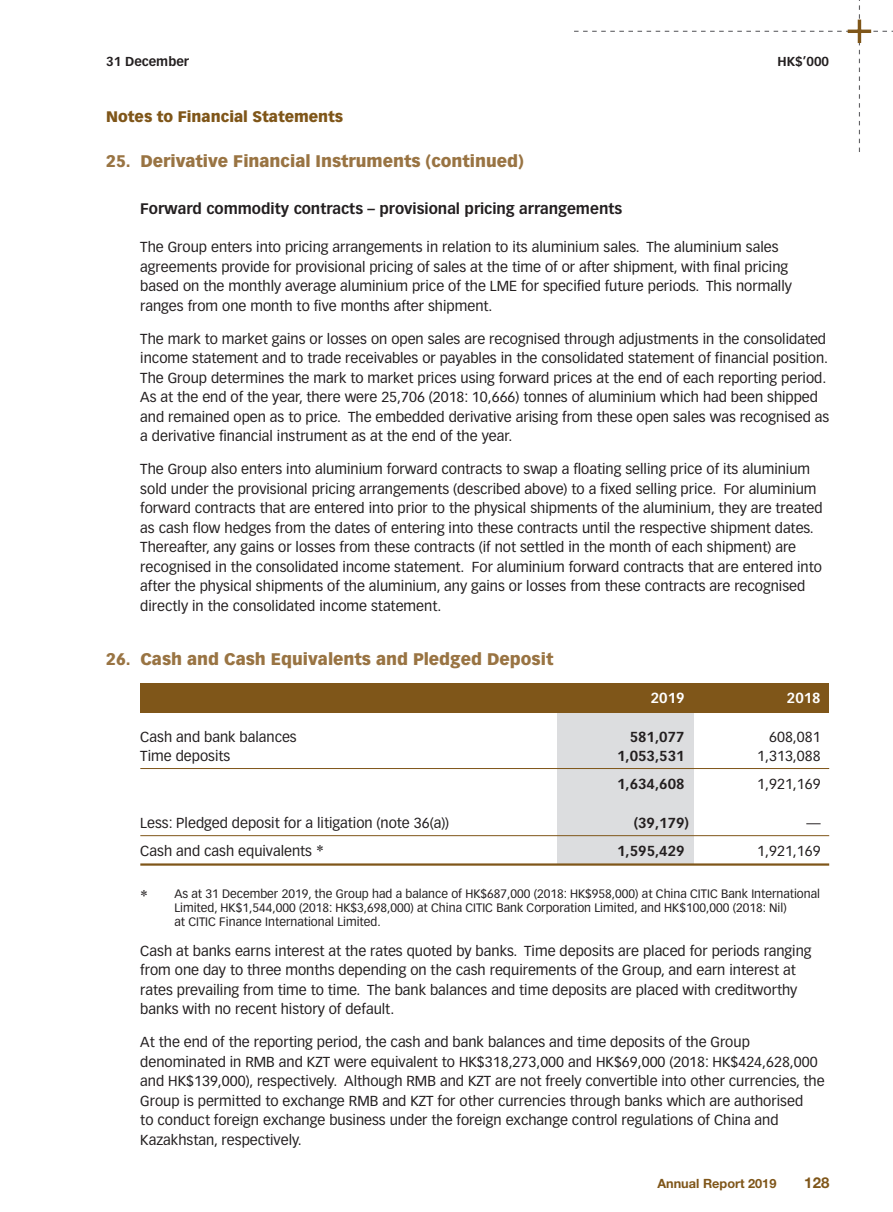
<style>
.page{position:relative;width:893px;height:1212px;background:#fff}
.page>*{position:absolute;margin:0;border:0;box-sizing:border-box;transform-origin:0 0}
.t1{font:900 16.5px "Vectora LT Std";color:#997443}
.t2{font:700 15px "Vectora LT Std";color:#231f20}
.t3{font:900 15px "Vectora LT Std";color:#7f5619}
.t4{font:700 15px "Helvetica Neue LT Std";color:#7f5619}
.t5{font:14.25px/19.5px "Vectora LT Std";color:#231f20}
.t6{font:700 14.25px "Vectora LT Std";color:#231f20}
.t7{font:700 14.25px "Vectora LT Std";color:#fff}
.t8{font:700 12.75px "Vectora LT Std";color:#231f20}
.t9{font:700 12.75px "Helvetica Neue LT Std";color:#7f5619}
.t10{font:12px/14.2px "Vectora LT Std";color:#231f20}
.s1{font-family:"Times New Roman";font-size:15.75px}
</style>
<div class="page">
<svg style="left:574px;top:0;width:319px;height:152px"></svg>
<hr style="left:848px;top:30px;width:23px;height:3px;background:#7f5619">
<hr style="left:858px;top:20px;width:3px;height:23px;background:#7f5619">
<div style="left:557px;top:692px;width:136px;height:172px;background:#dcdddf"></div>
<div style="left:140px;top:683px;width:689px;height:29px;background:#7f5619"></div>
<hr style="left:140px;top:768px;width:689px;height:1px;background:#7f5619">
<hr style="left:140px;top:835px;width:689px;height:1px;background:#7f5619">
<hr style="left:140px;top:863px;width:689px;height:3px;background:#7f5619">
<p class="t8" style="left:106px;top:54px;width:84px">31 December</p>
<p class="t8" style="left:777px;top:54px;width:53px">HK$’000</p>
<p class="t3" style="left:106px;top:107px;width:238px">Notes to Financial Statements</p>
<p class="t1" style="left:106px;top:151px;width:419px">25. Derivative Financial Instruments (continued)</p>
<p class="t2" style="left:140px;top:200px;width:483px">Forward commodity contracts – provisional pricing arrangements</p>
<p class="t5" style="left:140px;top:238px;width:653px">The Group enters into pricing arrangements in relation to its aluminium sales. The aluminium sales agreements provide for provisional pricing of sales at the time of or after shipment, with final pricing based on the monthly average aluminium price of the LME for specified future periods. This normally ranges from one month to five months after shipment.</p>
<p class="t5" style="left:140px;top:329px;width:690px">The mark to market gains or losses on open sales are recognised through adjustments in the consolidated income statement and to trade receivables or payables in the consolidated statement of financial position.<br>The Group determines the mark to market prices using forward prices at the end of each reporting period.<br>As at the end of the year, there were 25,706 (2018: 10,666) tonnes of aluminium which had been shipped and remained open as to price. The embedded derivative arising from these open sales was recognised as a derivative financial instrument as at the end of the year.</p>
<p class="t5" style="left:140px;top:460px;width:684px">The Group also enters into aluminium forward contracts to swap a floating selling price of its aluminium sold under the provisional pricing arrangements (described above) to a fixed selling price. For aluminium forward contracts that are entered into prior to the physical shipments of the aluminium, they are treated as cash flow hedges from the dates of entering into these contracts until the respective shipment dates.<br>Thereafter, any gains or losses from these contracts (if not settled in the month of each shipment) are recognised in the consolidated income statement. For aluminium forward contracts that are entered into after the physical shipments of the aluminium, any gains or losses from these contracts are recognised directly in the consolidated income statement.</p>
<p class="t1" style="left:106px;top:649px;width:448px">26. Cash and Cash Equivalents and Pledged Deposit</p>
<p class="t7" style="left:651px;top:689px;width:35px">2019</p>
<p class="t7" style="left:787px;top:689px;width:35px">2018</p>
<p class="t5" style="left:140px;top:727px;width:158px">Cash and bank balances</p>
<p class="t6" style="left:630px;top:728px;width:56px">581,077</p>
<p class="t5" style="left:769px;top:727px;width:53px">608,081</p>
<p class="t5" style="left:140px;top:746px;width:92px">Time deposits</p>
<p class="t6" style="left:617px;top:747px;width:69px">1,053,531</p>
<p class="t5" style="left:757px;top:746px;width:65px">1,313,088</p>
<p class="t6" style="left:617px;top:775px;width:69px">1,634,608</p>
<p class="t5" style="left:757px;top:774px;width:65px">1,921,169</p>
<p class="t5" style="left:140px;top:813px;width:310px">Less: Pledged deposit for a litigation (note 36(a))</p>
<p class="t6" style="left:634px;top:814px;width:57px">(39,179)</p>
<p class="t5" style="left:806px;top:813px;width:16px">—</p>
<p class="t5" style="left:140px;top:842px;width:185px">Cash and cash equivalents <span class="s1">*</span></p>
<p class="t6" style="left:617px;top:843px;width:69px">1,595,429</p>
<p class="t5" style="left:757px;top:842px;width:65px">1,921,169</p>
<p class="t10" style="left:174px;top:886px;width:647px;text-indent:-34px"><span class="s1">*</span> As at 31 December 2019, the Group had a balance of HK$687,000 (2018: HK$958,000) at China CITIC Bank International<br>Limited, HK$1,544,000 (2018: HK$3,698,000) at China CITIC Bank Corporation Limited, and HK$100,000 (2018: Nil)<br>at CITIC Finance International Limited.</p>
<p class="t5" style="left:140px;top:941px;width:673px">Cash at banks earns interest at the rates quoted by banks. Time deposits are placed for periods ranging from one day to three months depending on the cash requirements of the Group, and earn interest at rates prevailing from time to time. The bank balances and time deposits are placed with creditworthy banks with no recent history of default.</p>
<p class="t5" style="left:140px;top:1032px;width:686px">At the end of the reporting period, the cash and bank balances and time deposits of the Group denominated in RMB and KZT were equivalent to HK$318,273,000 and HK$69,000 (2018: HK$424,628,000 and HK$139,000), respectively. Although RMB and KZT are not freely convertible into other currencies, the Group is permitted to exchange RMB and KZT for other currencies through banks which are authorised<br>to conduct foreign exchange business under the foreign exchange control regulations of China and Kazakhstan, respectively.</p>
<p class="t9" style="left:657px;top:1175px;width:121px">Annual Report 2019</p>
<p class="t4" style="left:804px;top:1174px;width:27px">128</p>
</div>
